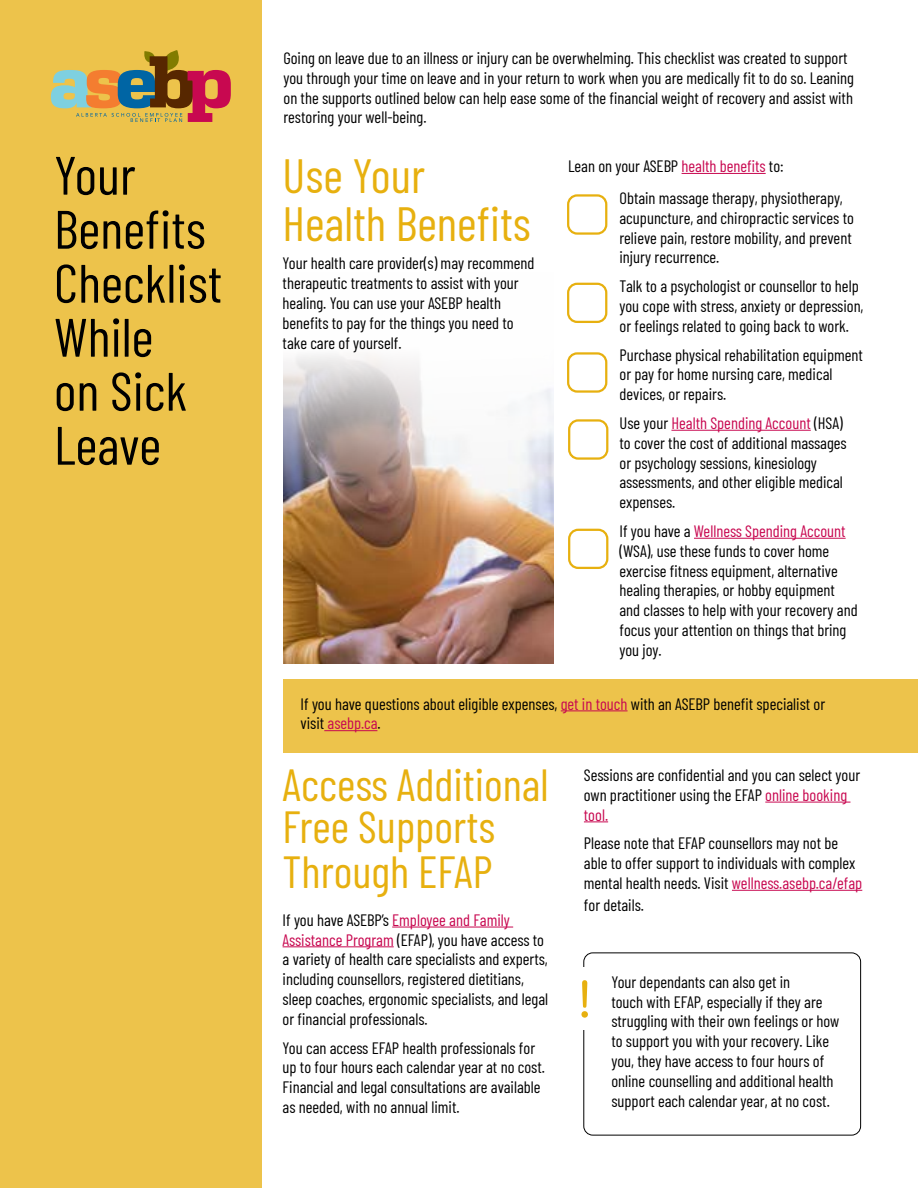
<style>
.page{position:relative;width:918px;height:1188px;background:#fff}
.page>*{position:absolute;margin:0;border:0;box-sizing:border-box;transform-origin:0 0}
.t1{font:54px/54px "Barlow Condensed";color:#000}
.t2{font:48px/48px "Barlow Condensed";color:#e7b00f}
.t3{font:45px/43.5px "Barlow Condensed";color:#e7b00f}
.t4{font:16.5px/19.8px "Barlow Condensed";color:#000}
.s1{color:#c80850}
</style>
<div class="page">
<div style="left:284px;top:679px;width:634px;height:74px;background:#edc34b"></div>
<img style="left:284px;top:354px;width:270px;height:310px">
<div style="left:0;top:0;width:262px;height:1188px;background:#edc34b"></div>
<svg style="left:51px;top:50px;width:180px;height:72px"></svg>
<hr style="left:671px;top:430px;width:140px;height:1px;background:#c80850">
<hr style="left:694px;top:538px;width:152px;height:1px;background:#c80850">
<div style="left:567px;top:194px;width:40px;height:41px;border:2px solid #e7b00f;border-radius:9px"></div>
<div style="left:567px;top:283px;width:40px;height:40px;border:2px solid #e7b00f;border-radius:9px"></div>
<div style="left:567px;top:352px;width:40px;height:41px;border:2px solid #e7b00f;border-radius:9px"></div>
<hr style="left:392px;top:927px;width:121px;height:1px;background:#c80850">
<hr style="left:283px;top:946px;width:111px;height:1px;background:#c80850">
<div style="left:583px;top:952px;width:278px;height:184px;border:1px solid #000;border-radius:9px"></div>
<div style="left:575px;top:967px;width:21px;height:63px;background:#fff"></div>
<svg style="left:581px;top:980px;width:7px;height:38px"></svg>
<hr style="left:561px;top:710px;width:67px;height:1px;background:#c80850">
<hr style="left:324px;top:730px;width:53px;height:1px;background:#c80850">
<div style="left:568px;top:419px;width:40px;height:41px;border:2px solid #e7b00f;border-radius:9px"></div>
<div style="left:568px;top:529px;width:40px;height:40px;border:2px solid #e7b00f;border-radius:9px"></div>
<hr style="left:765px;top:802px;width:85px;height:1px;background:#c80850">
<svg style="left:584px;top:821px;width:24px;height:1px"></svg>
<hr style="left:732px;top:890px;width:130px;height:1px;background:#c80850">
<hr style="left:682px;top:173px;width:84px;height:1px;background:#c80850">
<h1 class="t1" style="left:54px;top:144px;width:170px">Your<br>Benefits<br>Checklist<br>While<br>on Sick<br>Leave</h1>
<p class="t4" style="left:284px;top:47px;width:572px">Going on leave due to an illness or injury can be overwhelming. This checklist was created to support you through your time on leave and in your return to work when you are medically fit to do so. Leaning on the supports outlined below can help ease some of the financial weight of recovery and assist with restoring your well-being.</p>
<h2 class="t2" style="left:283px;top:148px;width:250px">Use Your<br>Health Benefits</h2>
<p class="t4" style="left:283px;top:252px;width:253px">Your health care provider(s) may recommend therapeutic treatments to assist with your healing. You can use your ASEBP health benefits to pay for the things you need to take care of yourself.</p>
<p class="t4" style="left:568px;top:155px;width:217px">Lean on your ASEBP <span class="s1">health benefits</span> to:</p>
<p class="t4" style="left:620px;top:187px;width:236px">Obtain massage therapy, physiotherapy, acupuncture, and chiropractic services to relieve pain, restore mobility, and prevent injury recurrence.</p>
<p class="t4" style="left:620px;top:275px;width:245px">Talk to a psychologist or counsellor to help you cope with stress, anxiety or depression, or feelings related to going back to work.</p>
<p class="t4" style="left:620px;top:344px;width:245px">Purchase physical rehabilitation equipment or pay for home nursing care, medical devices, or repairs.</p>
<p class="t4" style="left:620px;top:412px;width:229px">Use your <span class="s1">Health Spending Account</span> (HSA) to cover the cost of additional massages or psychology sessions, kinesiology assessments, and other eligible medical expenses.</p>
<p class="t4" style="left:620px;top:520px;width:240px">If you have a <span class="s1">Wellness Spending Account </span>(WSA), use these funds to cover home exercise fitness equipment, alternative healing therapies, or hobby equipment and classes to help with your recovery and focus your attention on things that bring you joy.</p>
<p class="t4" style="left:301px;top:693px;width:526px">If you have questions about eligible expenses, <span class="s1">get in touch</span> with an ASEBP benefit specialist or visit <span class="s1">asebp.ca</span>.</p>
<p class="t4" style="left:584px;top:764px;width:278px">Sessions are confidential and you can select your own practitioner using the EFAP <span class="s1">online booking tool.</span></p>
<p class="t4" style="left:584px;top:832px;width:280px">Please note that EFAP counsellors may not be able to offer support to individuals with complex mental health needs. Visit <span class="s1">wellness.asebp.ca/efap</span></p>
<p class="t4" style="left:584px;top:894px;width:62px">for details.</p>
<h3 class="t3" style="left:283px;top:760px;width:268px">Access Additional<br>Free Supports<br>Through EFAP</h3>
<p class="t4" style="left:283px;top:909px;width:267px">If you have ASEBP’s <span class="s1">Employee and Family Assistance Program</span> (EFAP), you have access to a variety of health care specialists and experts, including counsellors, registered dietitians, sleep coaches, ergonomic specialists, and legal or financial professionals.</p>
<p class="t4" style="left:283px;top:1037px;width:264px">You can access EFAP health professionals for up to four hours each calendar year at no cost.<br>Financial and legal consultations are available as needed, with no annual limit.</p>
<p class="t4" style="left:611px;top:971px;width:229px">Your dependants can also get in<br>touch with EFAP, especially if they are struggling with their own feelings or how to support you with your recovery. Like you, they have access to four hours of online counselling and additional health support each calendar year, at no cost.</p>
</div>
